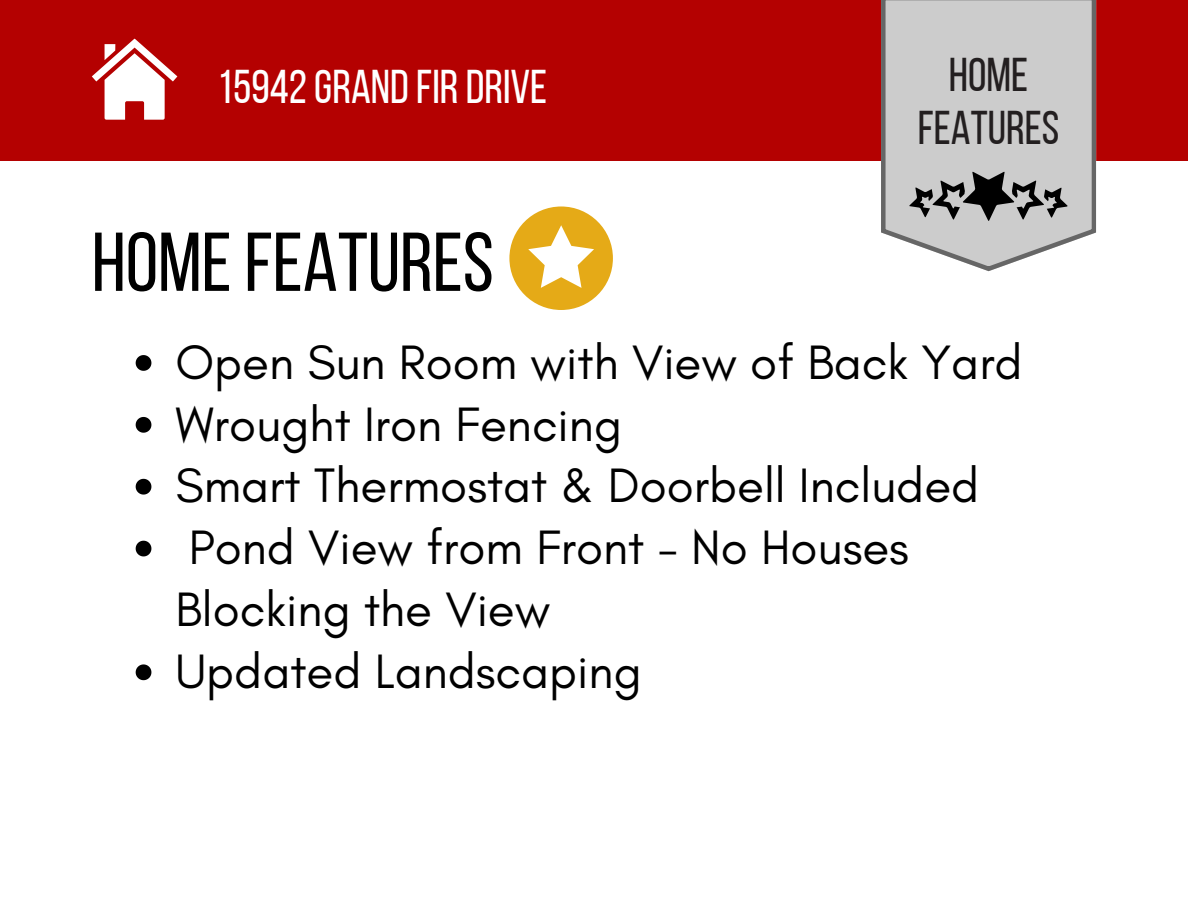
<style>
.page{position:relative;width:1188px;height:918px;background:#fff}
.page>*{position:absolute;margin:0;border:0;box-sizing:border-box;transform-origin:0 0}
.t1{font:83.25px "Bebas Neue";color:#000}
.t2{font:49.2px/61.8px "Glacial Indifference";color:#000}
.t3{font:47.25px "Bebas Neue";color:#fff}
.t4{font:47.25px "Bebas Neue";color:#231f20}
</style>
<div class="page">
<div style="left:0;top:0;width:1188px;height:160px;background:#b40101"></div>
<svg style="left:92px;top:39px;width:85px;height:81px"></svg>
<svg style="left:881px;top:0;width:215px;height:271px;background:#c9c9c9"></svg>
<svg style="left:909px;top:172px;width:159px;height:49px;background:#8a8a8a"></svg>
<div style="left:509px;top:206px;width:104px;height:104px;background:#e5aa17;border-radius:50%"></div>
<svg style="left:528px;top:225px;width:66px;height:63px"></svg>
<svg style="left:136px;top:355px;width:15px;height:16px"></svg>
<svg style="left:136px;top:417px;width:15px;height:16px"></svg>
<svg style="left:136px;top:479px;width:15px;height:16px"></svg>
<svg style="left:136px;top:541px;width:15px;height:15px"></svg>
<svg style="left:136px;top:664px;width:15px;height:16px"></svg>
<p class="t3" style="left:217px;top:68px;width:332px">15942 GRAND FIR DRIVE</p>
<p class="t4" style="left:949px;top:56px;width:81px">HOME</p>
<h1 class="t4" style="left:918px;top:109px;width:143px">FEATURES</h1>
<p class="t1" style="left:92px;top:228px;width:404px">HOMEFEATURES</p>
<p class="t2" style="left:175px;top:331px;width:849px">Open Sun Room with View of Back Yard</p>
<p class="t2" style="left:175px;top:392px;width:448px">Wrought Iron Fencing</p>
<p class="t2" style="left:175px;top:454px;width:805px">Smart Thermostat &amp; Doorbell Included</p>
<p class="t2" style="left:175px;top:516px;width:735px">Pond View from Front - No Houses<br>Blocking the View</p>
<p class="t2" style="left:175px;top:640px;width:468px">Updated Landscaping</p>
</div>
